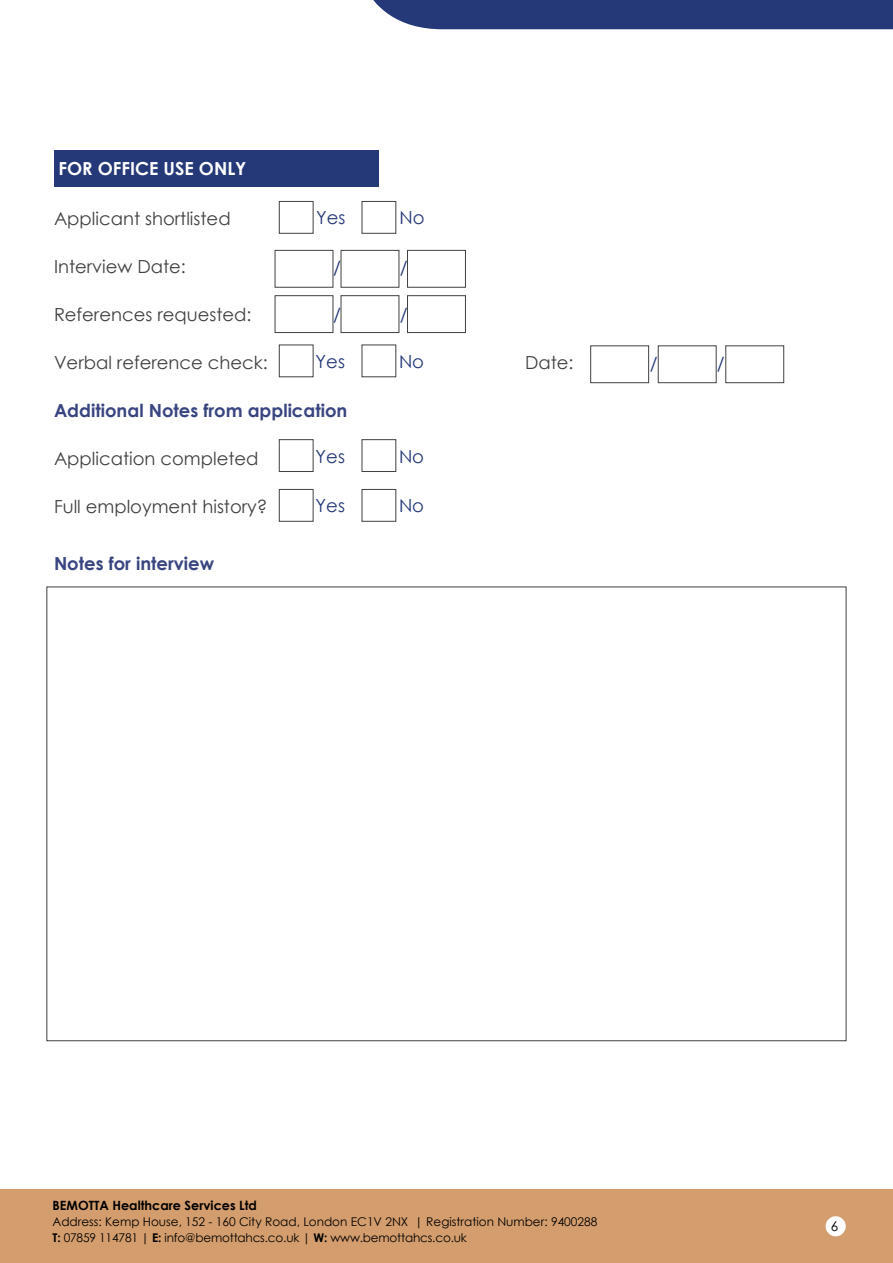
<style>
.page{position:relative;width:893px;height:1263px;background:#fff}
.page>*{position:absolute;margin:0;border:0;box-sizing:border-box;transform-origin:0 0}
.t1{font:18px "Century Gothic";color:#414042}
.t2{font:700 18px "Century Gothic";color:#394580}
.t3{font:18px "Century Gothic";color:#253878}
.t4{font:700 18px "Century Gothic";color:#fff}
.t5{font:13.5px "Century Gothic";color:#000}
.t6{font:700 12.75px "Century Gothic";color:#000}
.t7{font:12px/15.8px "Century Gothic";color:#000}
.s1{font-weight:700}
</style>
<div class="page">
<div style="left:0;top:1189px;width:893px;height:74px;background:#d49d6d"></div>
<div style="left:373px;top:0;width:520px;height:29px;background:#253878"></div>
<div style="left:826px;top:1216px;width:20px;height:20px;background:#fff;border-radius:50%"></div>
<div style="left:54px;top:150px;width:324px;height:36px;background:#253878"></div>
<div style="left:279px;top:201px;width:35px;height:33px;border:1px solid #414042"></div>
<div style="left:279px;top:344px;width:35px;height:33px;border:1px solid #414042"></div>
<div style="left:279px;top:439px;width:35px;height:33px;border:1px solid #414042"></div>
<div style="left:279px;top:489px;width:35px;height:33px;border:1px solid #414042"></div>
<div style="left:275px;top:250px;width:58px;height:38px;border:1px solid #414042"></div>
<div style="left:590px;top:345px;width:59px;height:38px;border:1px solid #414042"></div>
<div style="left:658px;top:345px;width:58px;height:38px;border:1px solid #414042"></div>
<div style="left:725px;top:345px;width:59px;height:38px;border:1px solid #414042"></div>
<div style="left:275px;top:295px;width:58px;height:38px;border:1px solid #414042"></div>
<div style="left:341px;top:250px;width:58px;height:38px;border:1px solid #414042"></div>
<div style="left:341px;top:295px;width:58px;height:38px;border:1px solid #414042"></div>
<div style="left:407px;top:250px;width:59px;height:38px;border:1px solid #414042"></div>
<div style="left:407px;top:295px;width:59px;height:38px;border:1px solid #414042"></div>
<div style="left:361px;top:201px;width:35px;height:33px;border:1px solid #414042"></div>
<div style="left:361px;top:439px;width:35px;height:33px;border:1px solid #414042"></div>
<div style="left:361px;top:489px;width:35px;height:33px;border:1px solid #414042"></div>
<h1 class="t4" style="left:58px;top:155px;width:189px">FOR OFFICE USE ONLY</h1>
<h1 class="t1" style="left:54px;top:206px;width:178px">Applicant shortlisted</h1>
<h1 class="t1" style="left:54px;top:254px;width:133px">Interview Date:</h1>
<h1 class="t1" style="left:54px;top:302px;width:199px">References requested:</h1>
<h1 class="t1" style="left:54px;top:350px;width:215px">Verbal reference check:</h1>
<h1 class="t1" style="left:525px;top:350px;width:50px">Date:</h1>
<h1 class="t2" style="left:54px;top:397px;width:295px">Additional Notes from application</h1>
<h1 class="t1" style="left:54px;top:446px;width:206px">Application completed</h1>
<h1 class="t1" style="left:54px;top:494px;width:215px">Full employment history?</h1>
<h1 class="t3" style="left:316px;top:205px;width:31px">Yes</h1>
<h1 class="t3" style="left:399px;top:205px;width:27px">No</h1>
<h1 class="t3" style="left:333px;top:255px;width:9px">/</h1>
<h1 class="t3" style="left:400px;top:255px;width:9px">/</h1>
<h1 class="t3" style="left:333px;top:302px;width:9px">/</h1>
<h1 class="t3" style="left:400px;top:302px;width:9px">/</h1>
<h1 class="t3" style="left:316px;top:349px;width:31px">Yes</h1>
<h1 class="t3" style="left:399px;top:349px;width:27px">No</h1>
<h1 class="t3" style="left:650px;top:351px;width:9px">/</h1>
<h1 class="t3" style="left:717px;top:351px;width:9px">/</h1>
<h1 class="t3" style="left:316px;top:444px;width:31px">Yes</h1>
<h1 class="t3" style="left:399px;top:444px;width:27px">No</h1>
<h1 class="t3" style="left:316px;top:493px;width:31px">Yes</h1>
<h1 class="t3" style="left:399px;top:493px;width:27px">No</h1>
<h1 class="t2" style="left:54px;top:550px;width:162px">Notes for interview</h1>
<p class="t6" style="left:52px;top:1195px;width:206px">BEMOTTA Healthcare Services Ltd</p>
<p class="t7" style="left:52px;top:1214px;width:547px">Address: Kemp House, 152 - 160 City Road, London EC1V 2NX | Registration Number: 9400288<br><span class="s1">T:</span> 07859 114781 | <span class="s1">E:</span> info@bemottahcs.co.uk | <span class="s1">W:</span> www.bemottahcs.co.uk</p>
<p class="t5" style="left:831px;top:1217px;width:9px">6</p>
</div>
